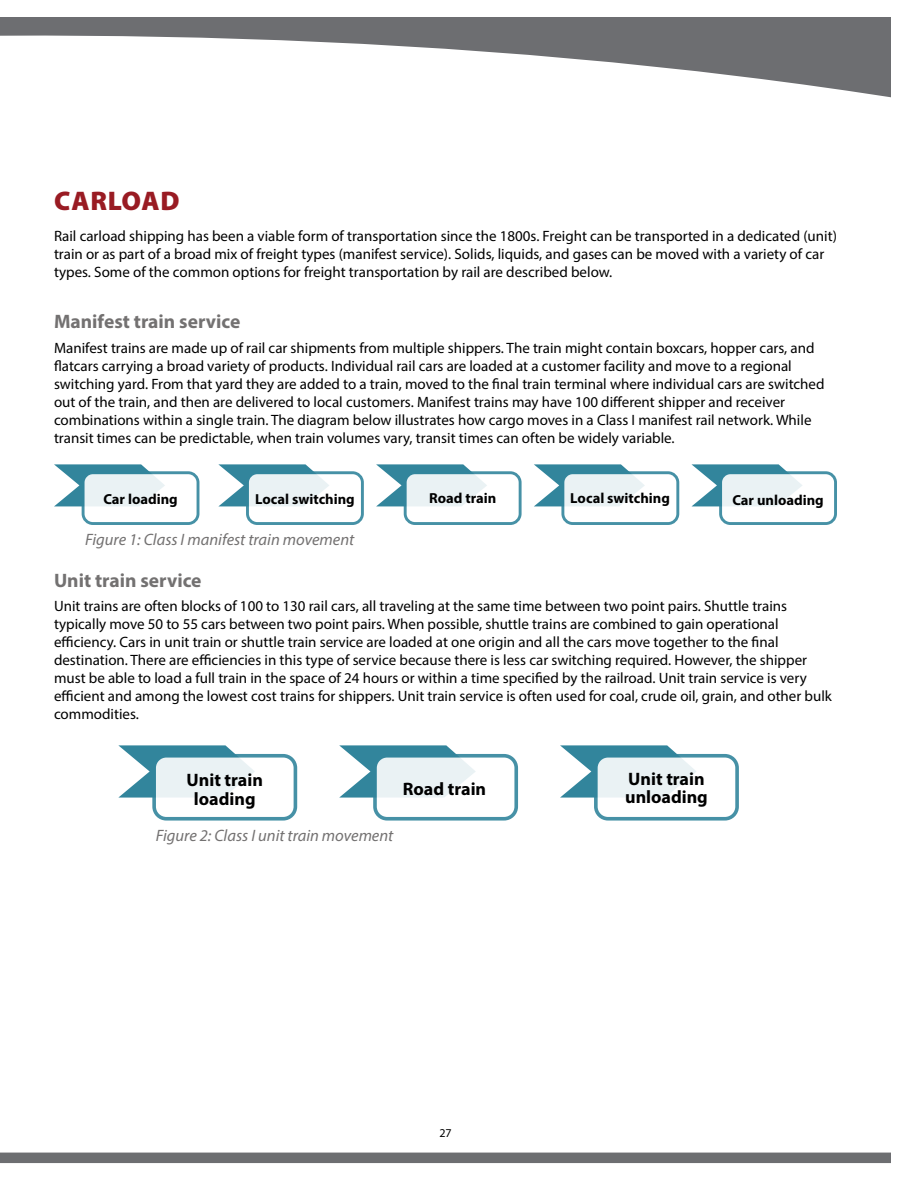
<style>
.page{position:relative;width:918px;height:1188px;background:#fff}
.page>*{position:absolute;margin:0;border:0;box-sizing:border-box;transform-origin:0 0}
.t1{font:900 27px "Myriad Pro";letter-spacing:.025em;color:#991b23}
.t2{font:700 19.5px "Myriad Pro";color:#737171}
.t3{font:700 18px/18.8px "Myriad Pro";color:#000;text-align:center}
.t4{font:italic 16.5px "Myriad Pro";color:#737171}
.t5{font:15px/18px "Myriad Pro";color:#000}
.t6{font:700 14.55px "Myriad Pro";color:#000}
.t7{font:12px "Myriad Pro";color:#000}
</style>
<div class="page">
<svg style="left:0;top:17px;width:891px;height:81px"></svg>
<div style="left:0;top:1153px;width:918px;height:10px;background:#6d6e71"></div>
<div style="left:891px;top:0;width:27px;height:1188px;background:#fff"></div>
<svg style="left:54px;top:464px;width:95px;height:42px"></svg>
<svg style="left:83px;top:473px;width:115px;height:51px"></svg>
<div style="left:82px;top:471px;width:117px;height:54px;border:3px solid #32859c;border-radius:10px"></div>
<svg style="left:218px;top:464px;width:95px;height:42px"></svg>
<svg style="left:247px;top:473px;width:115px;height:51px"></svg>
<div style="left:246px;top:471px;width:118px;height:54px;border:3px solid #32859c;border-radius:10px"></div>
<svg style="left:376px;top:464px;width:95px;height:42px"></svg>
<svg style="left:405px;top:473px;width:115px;height:51px"></svg>
<div style="left:404px;top:471px;width:118px;height:54px;border:3px solid #32859c;border-radius:10px"></div>
<svg style="left:534px;top:464px;width:95px;height:42px"></svg>
<svg style="left:563px;top:473px;width:115px;height:51px"></svg>
<div style="left:561px;top:471px;width:118px;height:54px;border:3px solid #32859c;border-radius:10px"></div>
<svg style="left:692px;top:464px;width:94px;height:42px"></svg>
<svg style="left:721px;top:473px;width:115px;height:51px"></svg>
<div style="left:719px;top:471px;width:118px;height:54px;border:3px solid #32859c;border-radius:10px"></div>
<svg style="left:118px;top:745px;width:118px;height:53px"></svg>
<svg style="left:154px;top:756px;width:141px;height:63px"></svg>
<div style="left:152px;top:754px;width:145px;height:67px;border:4px solid #32859c;border-radius:12px"></div>
<svg style="left:339px;top:745px;width:117px;height:53px"></svg>
<svg style="left:375px;top:756px;width:141px;height:63px"></svg>
<div style="left:373px;top:754px;width:145px;height:67px;border:4px solid #32859c;border-radius:12px"></div>
<svg style="left:560px;top:745px;width:117px;height:53px"></svg>
<svg style="left:596px;top:756px;width:141px;height:63px"></svg>
<div style="left:594px;top:754px;width:145px;height:67px;border:4px solid #32859c;border-radius:12px"></div>
<h1 class="t1" style="left:54px;top:183px;width:127px">CARLOAD</h1>
<p class="t5" style="left:54px;top:227px;width:784px">Rail carload shipping has been a viable form of transportation since the 1800s. Freight can be transported in a dedicated (unit) train or as part of a broad mix of freight types (manifest service). Solids, liquids, and gases can be moved with a variety of car types. Some of the common options for freight transportation by rail are described below.</p>
<h2 class="t2" style="left:54px;top:309px;width:188px">Manifest train service</h2>
<p class="t5" style="left:54px;top:338px;width:772px">Manifest trains are made up of rail car shipments from multiple shippers. The train might contain boxcars, hopper cars, and flatcars carrying a broad variety of products. Individual rail cars are loaded at a customer facility and move to a regional switching yard. From that yard they are added to a train, moved to the final train terminal where individual cars are switched out of the train, and then are delivered to local customers. Manifest trains may have 100 different shipper and receiver combinations within a single train. The diagram below illustrates how cargo moves in a Class I manifest rail network. While transit times can be predictable, when train volumes vary, transit times can often be widely variable.</p>
<p class="t6" style="left:103px;top:489px;width:76px">Car loading</p>
<p class="t6" style="left:255px;top:490px;width:101px">Local switching</p>
<p class="t6" style="left:429px;top:489px;width:69px">Road train</p>
<p class="t6" style="left:570px;top:489px;width:101px">Local switching</p>
<p class="t6" style="left:732px;top:491px;width:93px">Car unloading</p>
<p class="t4" style="left:85px;top:529px;width:271px">Figure 1: Class I manifest train movement</p>
<h2 class="t2" style="left:54px;top:567px;width:149px">Unit train service</h2>
<p class="t5" style="left:54px;top:597px;width:779px">Unit trains are often blocks of 100 to 130 rail cars, all traveling at the same time between two point pairs. Shuttle trains typically move 50 to 55 cars between two point pairs. When possible, shuttle trains are combined to gain operational efficiency. Cars in unit train or shuttle train service are loaded at one origin and all the cars move together to the final destination. There are efficiencies in this type of service because there is less car switching required. However, the shipper must be able to load a full train in the space of 24 hours or within a time specified by the railroad. Unit train service is very efficient and among the lowest cost trains for shippers. Unit train service is often used for coal, crude oil, grain, and other bulk commodities.</p>
<p class="t3" style="left:187px;top:770px;width:78px">Unit train loading</p>
<p class="t3" style="left:403px;top:779px;width:85px">Road train</p>
<p class="t3" style="left:625px;top:769px;width:84px;text-align:left">Unit train unloading</p>
<p class="t4" style="left:156px;top:825px;width:239px">Figure 2: Class I unit train movement</p>
<p class="t7" style="left:439px;top:1126px;width:14px">27</p>
</div>
